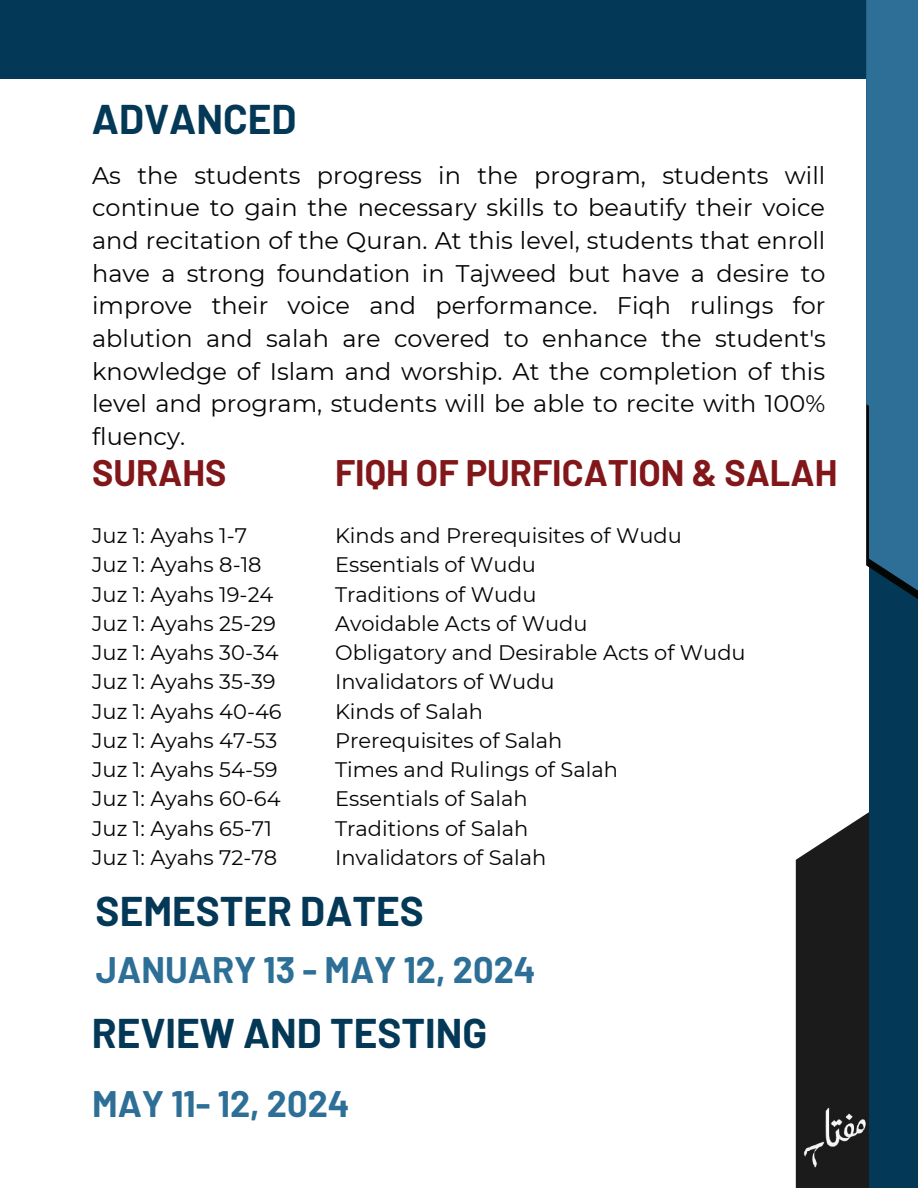
<style>
.page{position:relative;width:918px;height:1188px;background:#fff}
.page>*{position:absolute;margin:0;border:0;box-sizing:border-box;transform-origin:0 0}
.t1{font:700 40.5px "Barlow";color:#043857}
.t2{font:700 36px "Barlow";color:#2d6f96}
.t3{font:700 36px "Barlow";color:#82171a}
.t4{font:24px/32.7px "Montserrat";color:#040606;text-align:justify}
.t5{font:21px/29.2px "Montserrat";color:#040606}
</style>
<div class="page">
<div style="left:0;top:0;width:918px;height:79px;background:#043857"></div>
<svg style="left:796px;top:812px;width:73px;height:376px;fill:#1b1b1b"></svg>
<div style="left:869px;top:542px;width:49px;height:646px;background:#043857"></div>
<img style="left:802px;top:1108px;width:64px;height:62px">
<svg style="left:869px;top:534px;width:49px;height:65px;fill:#2d6f96"></svg>
<div style="left:866px;top:0;width:52px;height:534px;background:#2d6f96"></div>
<h1 class="t1" style="left:92px;top:94px;width:206px">ADVANCED</h1>
<p class="t4" style="left:92px;top:159px;width:735px">As the students progress in the program, students will continue to gain the necessary skills to beautify their voice and recitation of the Quran. At this level, students that enroll have a strong foundation in Tajweed but have a desire to improve their voice and performance. Fiqh rulings for ablution and salah are covered to enhance the student's knowledge of Islam and worship. At the completion of this level and program, students will be able to recite with 100% fluency.</p>
<h2 class="t3" style="left:92px;top:450px;width:136px">SURAHS</h2>
<p class="t5" style="left:92px;top:521px;width:191px">Juz 1: Ayahs 1-7<br>Juz 1: Ayahs 8-18<br>Juz 1: Ayahs 19-24<br>Juz 1: Ayahs 25-29<br>Juz 1: Ayahs 30-34<br>Juz 1: Ayahs 35-39<br>Juz 1: Ayahs 40-46<br>Juz 1: Ayahs 47-53<br>Juz 1: Ayahs 54-59<br>Juz 1: Ayahs 60-64<br>Juz 1: Ayahs 65-71<br>Juz 1: Ayahs 72-78</p>
<h2 class="t3" style="left:335px;top:450px;width:504px">FIQH OF PURFICATION &amp; SALAH</h2>
<p class="t5" style="left:335px;top:521px;width:412px">Kinds and Prerequisites of Wudu<br>Essentials of Wudu<br>Traditions of Wudu<br>Avoidable Acts of Wudu<br>Obligatory and Desirable Acts of Wudu<br>Invalidators of Wudu<br>Kinds of Salah<br>Prerequisites of Salah<br>Times and Rulings of Salah<br>Essentials of Salah<br>Traditions of Salah<br>Invalidators of Salah</p>
<h1 class="t1" style="left:96px;top:886px;width:330px">SEMESTER DATES</h1>
<h2 class="t2" style="left:96px;top:947px;width:441px">JANUARY 13 - MAY 12, 2024</h2>
<h1 class="t1" style="left:92px;top:1008px;width:397px">REVIEW AND TESTING</h1>
<h2 class="t2" style="left:92px;top:1081px;width:259px">MAY 11- 12, 2024</h2>
</div>
